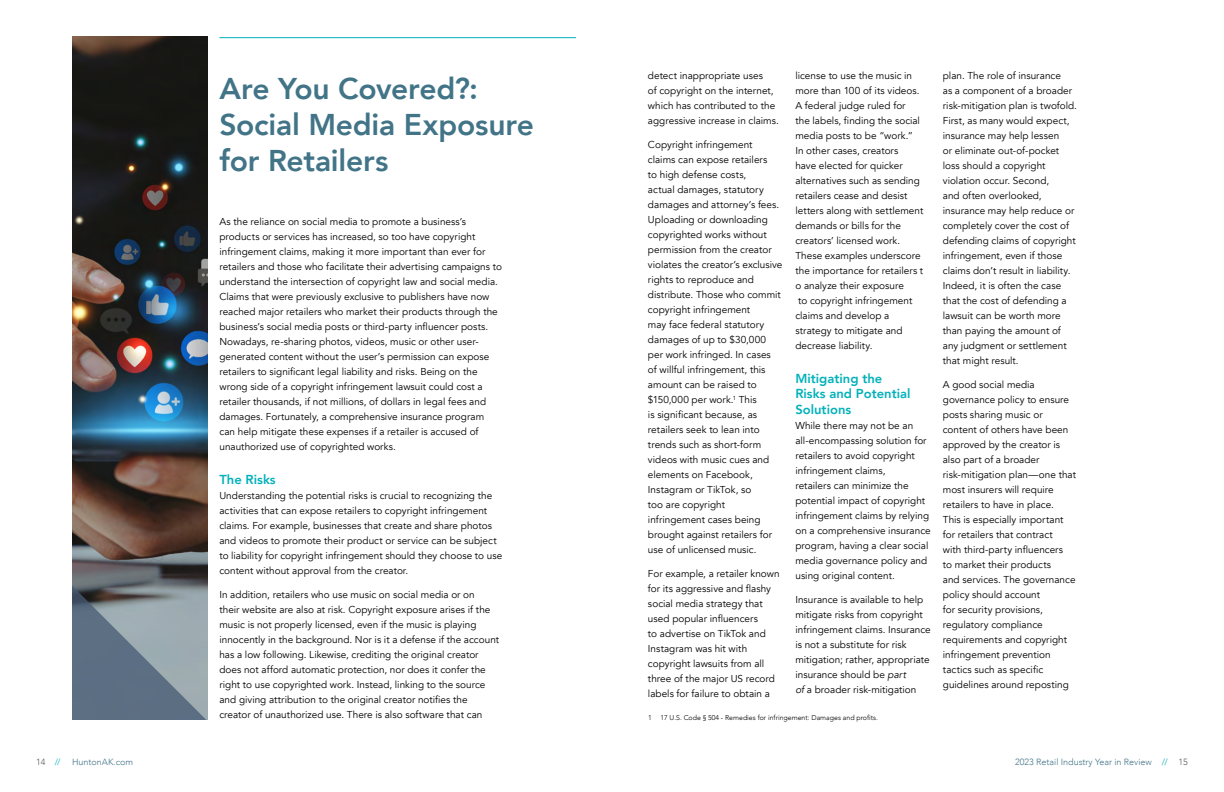
<style>
.page{position:relative;width:1224px;height:792px;background:#fff}
.page>*{position:absolute;margin:0;border:0;box-sizing:border-box;transform-origin:0 0}
.t1{font:800 30px/36px "Avenir";letter-spacing:-.005em;color:#427488}
.t2{font:800 13px/15.6px "Avenir";color:#02b1ba}
.t3{font:10px/15px "Avenir";color:#000}
.t4{font:300 9px "Avenir";color:#427488}
.t5{font:300 9px "Avenir";color:#5a5858}
.t6{font:300 7px "Avenir";color:#000}
.s1{font-style:italic}
.s2{color:#02b1ba}
.s3{color:#5a5858}
</style>
<div class="page">
<img style="left:72px;top:36px;width:135px;height:684px">
<svg style="left:72px;top:586px;width:134px;height:134px;background:#768592"></svg>
<hr style="left:219px;top:37px;width:357px;height:1px;background:#02b1ba">
<h1 class="t1" style="left:219px;top:71px;width:316px">Are You Covered?:<br>Social Media Exposure for Retailers</h1>
<p class="t3" style="left:219px;top:215px;width:284px">As the reliance on social media to promote a business’s products or services has increased, so too have copyright infringement claims, making it more important than ever for retailers and those who facilitate their advertising campaigns to understand the intersection of copyright law and social media.<br>Claims that were previously exclusive to publishers have now reached major retailers who market their products through the business’s social media posts or third-party influencer posts.<br>Nowadays, re-sharing photos, videos, music or other user&shy;generated content without the user’s permission can expose retailers to significant legal liability and risks. Being on the wrong side of a copyright infringement lawsuit could cost a retailer thousands, if not millions, of dollars in legal fees and damages. Fortunately, a comprehensive insurance program can help mitigate these expenses if a retailer is accused of unauthorized use of copyrighted works.</p>
<h2 class="t2" style="left:219px;top:472px;width:58px">The Risks</h2>
<p class="t3" style="left:219px;top:488px;width:284px">Understanding the potential risks is crucial to recognizing the activities that can expose retailers to copyright infringement claims. For example, businesses that create and share photos and videos to promote their product or service can be subject to liability for copyright infringement should they choose to use content without approval from the creator.</p>
<p class="t3" style="left:219px;top:587px;width:281px">In addition, retailers who use music on social media or on<br>their website are also at risk. Copyright exposure arises if the music is not properly licensed, even if the music is playing innocently in the background. Nor is it a defense if the account has a low following. Likewise, crediting the original creator does not afford automatic protection, nor does it confer the right to use copyrighted work. Instead, linking to the source and giving attribution to the original creator notifies the creator of unauthorized use. There is also software that can</p>
<p class="t3" style="left:648px;top:68px;width:132px">detect inappropriate uses<br>of copyright on the internet, which has contributed to the aggressive increase in claims.</p>
<p class="t3" style="left:648px;top:137px;width:136px">Copyright infringement claims can expose retailers<br>to high defense costs,<br>actual damages, statutory damages and attorney’s fees.<br>Uploading or downloading copyrighted works without permission from the creator violates the creator’s exclusive rights to reproduce and distribute. Those who commit copyright infringement<br>may face federal statutory damages of up to $30,000 per work infringed. In cases<br>of willful infringement, this amount can be raised to $150,000 per work.<sup>1</sup> This<br>is significant because, as retailers seek to lean into trends such as short-form videos with music cues and elements on Facebook,<br>Instagram or TikTok, so<br>too are copyright infringement cases being brought against retailers for use of unlicensed music.</p>
<p class="t3" style="left:648px;top:566px;width:133px">For example, a retailer known for its aggressive and flashy social media strategy that used popular influencers<br>to advertise on TikTok and<br>Instagram was hit with copyright lawsuits from all three of the major US record labels for failure to obtain a</p>
<p class="t6" style="left:648px;top:713px;width:5px">1</p>
<p class="t6" style="left:660px;top:713px;width:219px">17 U.S. Code § 504 - Remedies for infringement: Damages and profits.</p>
<p class="t3" style="left:795px;top:68px;width:129px">license to use the music in more than 100 of its videos.<br>A federal judge ruled for<br>the labels, finding the social media posts to be “work.”<br>In other cases, creators<br>have elected for quicker alternatives such as sending retailers cease and desist letters along with settlement demands or bills for the creators’ licensed work.<br>These examples underscore the importance for retailers t o analyze their exposure<br>to copyright infringement claims and develop a strategy to mitigate and decrease liability.</p>
<h2 class="t2" style="left:795px;top:370px;width:117px">Mitigating the<br>Risks and Potential<br>Solutions</h2>
<p class="t3" style="left:795px;top:418px;width:137px">While there may not be an all-encompassing solution for retailers to avoid copyright infringement claims,<br>retailers can minimize the potential impact of copyright infringement claims by relying on a comprehensive insurance program, having a clear social media governance policy and using original content.</p>
<p class="t3" style="left:795px;top:592px;width:137px">Insurance is available to help mitigate risks from copyright infringement claims. Insurance is not a substitute for risk mitigation; rather, appropriate insurance should be <span class="s1">part<br>of</span> a broader risk-mitigation</p>
<p class="t3" style="left:943px;top:68px;width:136px">plan. The role of insurance<br>as a component of a broader risk-mitigation plan is twofold.<br>First, as many would expect, insurance may help lessen<br>or eliminate out-of-pocket loss should a copyright violation occur. Second,<br>and often overlooked, insurance may help reduce or completely cover the cost of defending claims of copyright infringement, even if those claims don’t result in liability.<br>Indeed, it is often the case that the cost of defending a lawsuit can be worth more than paying the amount of any judgment or settlement that might result.</p>
<p class="t3" style="left:943px;top:377px;width:135px">A good social media governance policy to ensure posts sharing music or content of others have been approved by the creator is also part of a broader risk-mitigation plan—one that most insurers will require retailers to have in place.<br>This is especially important for retailers that contract<br>with third-party influencers<br>to market their products<br>and services. The governance policy should account<br>for security provisions, regulatory compliance requirements and copyright infringement prevention tactics such as specific guidelines around reposting</p>
<p class="t5" style="left:36px;top:757px;width:26px">14 <span class="s2">//</span></p>
<p class="t4" style="left:72px;top:757px;width:63px">HuntonAK.com</p>
<p class="t4" style="left:1015px;top:757px;width:174px">2023 Retail Industry Year in Review <span class="s2">//</span> <span class="s3">15</span></p>
</div>
